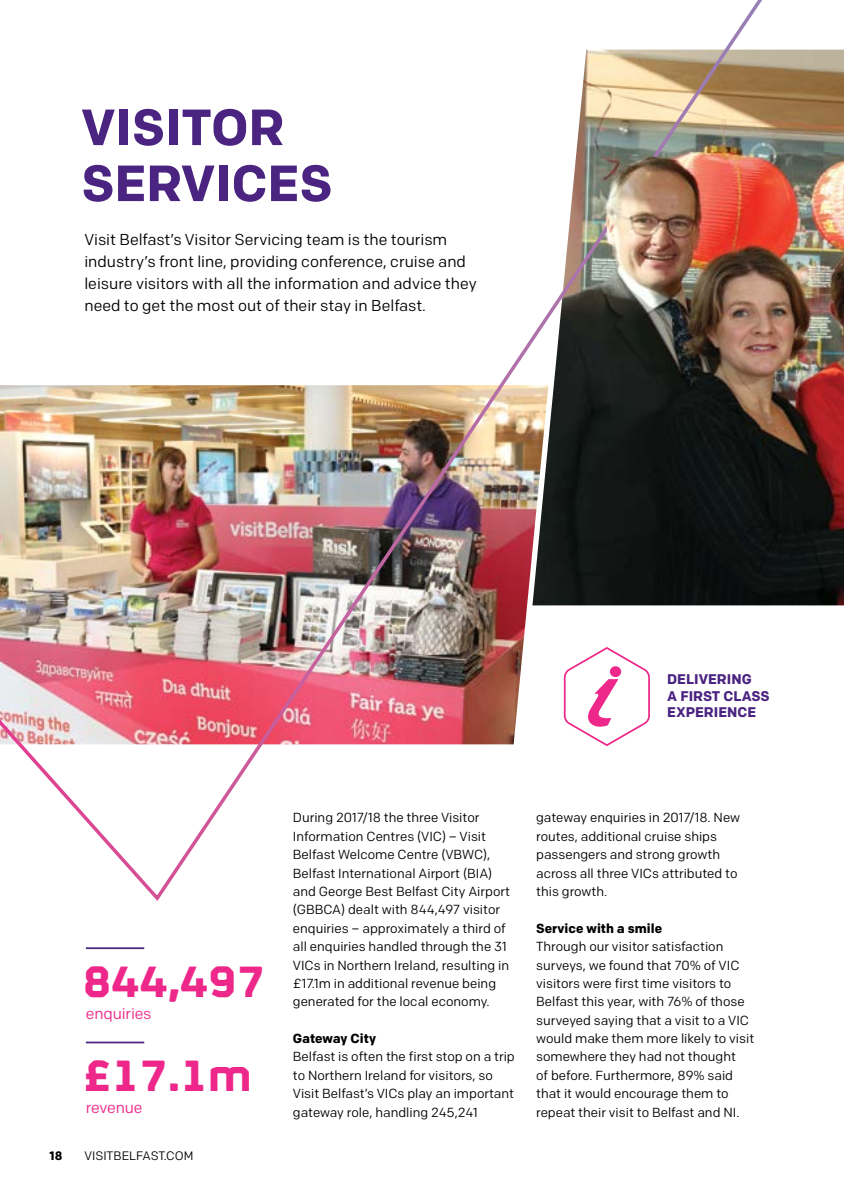
<style>
.page{position:relative;width:844px;height:1191px;background:#fff}
.page>*{position:absolute;margin:0;border:0;box-sizing:border-box;transform-origin:0 0}
.t1{font:700 50.75px/56px "Colfax";color:#4a2480}
.t2{font:700 49px/94.3px "FS Sinclair";letter-spacing:-.02em;color:#ed288a}
.t3{font:15.75px/21.9px "Colfax";color:#000}
.t4{font:15.75px "Colfax";letter-spacing:-.01em;color:#ed288a}
.t5{font:700 14px/16.6px "Colfax";color:#4a2480}
.t6{font:13.12px/18.4px "Colfax";color:#000}
.t7{font:700 13.12px "Colfax";color:#000}
.t8{font:12.25px "Colfax";color:#000}
.t9{font:700 12.25px "Colfax";color:#000}
</style>
<div class="page">
<img style="left:0;top:0;width:843px;height:901px">
<hr style="left:86px;top:947px;width:58px;height:2px;background:#4a2480">
<hr style="left:86px;top:1041px;width:58px;height:2px;background:#4a2480">
<img style="left:606px;top:157px;width:51px;height:75px">
<h1 class="t1" style="left:81px;top:99px;width:253px">VISITOR<br>SERVICES</h1>
<p class="t3" style="left:84px;top:229px;width:393px">Visit Belfast’s Visitor Servicing team is the tourism industry’s front line, providing conference, cruise and leisure visitors with all the information and advice they need to get the most out of their stay in Belfast.</p>
<p class="t5" style="left:667px;top:670px;width:31px">DELIVERING<br>A FIRST</p>
<p class="t5" style="left:723px;top:687px;width:11px">CLASS</p>
<p class="t5" style="left:667px;top:704px;width:29px">EXPERIENCE</p>
<h2 class="t2" style="left:82px;top:927px;width:185px">844,497 £17.1m</h2>
<p class="t4" style="left:86px;top:1003px;width:67px">enquiries</p>
<p class="t4" style="left:86px;top:1097px;width:58px">revenue</p>
<p class="t9" style="left:50px;top:1148px;width:14px">18</p>
<p class="t8" style="left:84px;top:1148px;width:110px">VISITBELFAST.COM</p>
<p class="t6" style="left:293px;top:808px;width:218px">During 2017/18 the three Visitor Information Centres (VIC) – Visit Belfast Welcome Centre (VBWC), Belfast International Airport (BIA) and George Best Belfast City Airport (GBBCA) dealt with 844,497 visitor enquiries – approximately a third of all enquiries handled through the 31<br>VICs in Northern Ireland, resulting in £17.1m in additional revenue being generated for the local economy.</p>
<p class="t7" style="left:293px;top:1030px;width:84px">GATEWAY CITY</p>
<p class="t6" style="left:293px;top:1047px;width:223px">Belfast is often the first stop on a trip to Northern Ireland for visitors, so Visit Belfast’s VICs play an important gateway role, handling 245,241</p>
<p class="t6" style="left:536px;top:808px;width:205px">gateway enquiries in 2017/18. New routes, additional cruise ships passengers and strong growth across all three VICs attributed to this growth.</p>
<p class="t7" style="left:536px;top:920px;width:127px">SERVICE WITH A SMILE</p>
<p class="t6" style="left:536px;top:937px;width:219px">Through our visitor satisfaction surveys, we found that 70% of VIC visitors were first time visitors to Belfast this year, with 76% of those surveyed saying that a visit to a VIC would make them more likely to visit somewhere they had not thought<br>of before. Furthermore, 89% said that it would encourage them to repeat their visit to Belfast and NI.</p>
</div>
